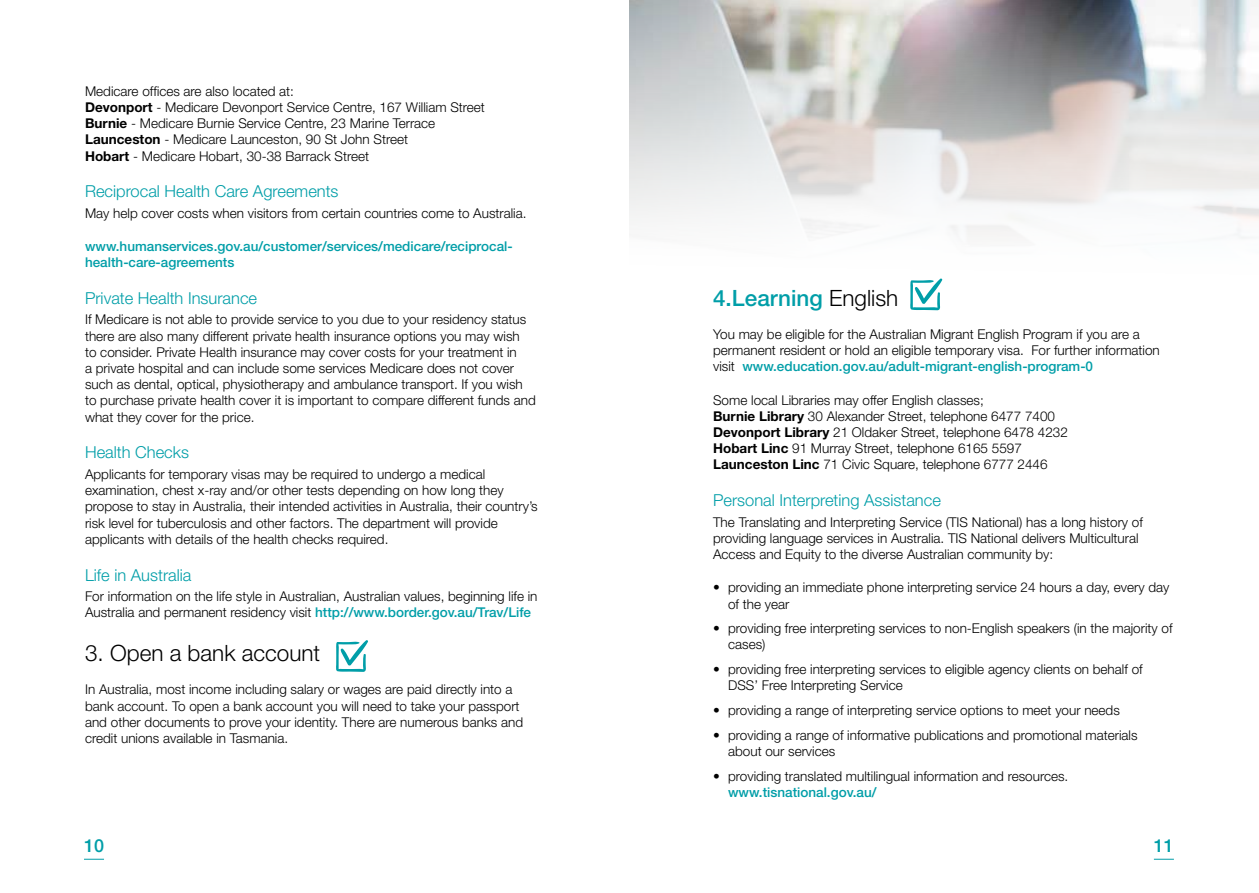
<style>
.page{position:relative;width:1259px;height:893px;background:#fff}
.page>*{position:absolute;margin:0;border:0;box-sizing:border-box;transform-origin:0 0}
.t1{font:300 22.5px "Helvetica Neue";color:#000}
.t2{font:500 22.5px "Helvetica Neue";color:#009ea8}
.t3{font:500 18px "Helvetica Neue";color:#009ea8}
.t4{font:300 16.5px "Helvetica Neue";color:#009ea8}
.t5{font:300 13.5px/16.2px "Helvetica Neue";color:#000}
.t6{font:500 13.5px/16.2px "Helvetica Neue";color:#009ea8}
.s1{font-weight:700}
.s2{font-weight:500;color:#009ea8}
.s3{font-weight:300;color:#000}
</style>
<div class="page">
<svg style="left:84px;top:859px;width:20px;height:1px"></svg>
<svg style="left:1154px;top:859px;width:20px;height:1px"></svg>
<img style="left:629px;top:0;width:630px;height:311px">
<svg style="left:336px;top:640px;width:32px;height:32px"></svg>
<svg style="left:909px;top:278px;width:33px;height:32px"></svg>
<p class="t5" style="left:85px;top:82px;width:401px">Medicare offices are also located at:<br><span class="s1">Devonport</span> - Medicare Devonport Service Centre, 167 William Street <span class="s1">Burnie</span> - Medicare Burnie Service Centre, 23 Marine Terrace <span class="s1">Launceston</span> - Medicare Launceston, 90 St John Street<br><span class="s1">Hobart</span> - Medicare Hobart, 30-38 Barrack Street</p>
<p class="t4" style="left:85px;top:181px;width:255px">Reciprocal Health Care Agreements</p>
<p class="t5" style="left:85px;top:205px;width:443px">May help cover costs when visitors from certain countries come to Australia.</p>
<p class="t6" style="left:85px;top:238px;width:429px">www.humanservices.gov.au/customer/services/medicare/reciprocal&shy;health-care-agreements</p>
<p class="t4" style="left:85px;top:288px;width:174px">Private Health Insurance</p>
<p class="t5" style="left:85px;top:311px;width:452px">If Medicare is not able to provide service to you due to your residency status there are also many different private health insurance options you may wish<br>to consider. Private Health insurance may cover costs for your treatment in<br>a private hospital and can include some services Medicare does not cover such as dental, optical, physiotherapy and ambulance transport. If you wish to purchase private health cover it is important to compare different funds and what they cover for the price.</p>
<p class="t4" style="left:85px;top:442px;width:105px">Health Checks</p>
<p class="t5" style="left:85px;top:466px;width:454px">Applicants for temporary visas may be required to undergo a medical examination, chest x-ray and/or other tests depending on how long they propose to stay in Australia, their intended activities in Australia, their country’s risk level for tuberculosis and other factors. The department will provide applicants with details of the health checks required.</p>
<p class="t4" style="left:85px;top:565px;width:108px">Life in Australia</p>
<p class="t5" style="left:85px;top:588px;width:454px">For information on the life style in Australian, Australian values, beginning life in<br>Australia and permanent residency visit <span class="s2">http://www.border.gov.au/Trav/Life</span></p>
<h1 class="t1" style="left:85px;top:639px;width:237px">3. Open a bank account</h1>
<p class="t5" style="left:85px;top:681px;width:439px">In Australia, most income including salary or wages are paid directly into a bank account. To open a bank account you will need to take your passport and other documents to prove your identity. There are numerous banks and credit unions available in Tasmania.</p>
<h1 class="t2" style="left:713px;top:284px;width:187px">4.Learning <span class="s3">English</span></h1>
<p class="t5" style="left:713px;top:326px;width:448px">You may be eligible for the Australian Migrant English Program if you are a permanent resident or hold an eligible temporary visa. For further information visit <span class="s2">www.education.gov.au/adult-migrant-english-program-0</span></p>
<p class="t5" style="left:713px;top:391px;width:356px">Some local Libraries may offer English classes;<br><span class="s1">Burnie Library</span> 30 Alexander Street, telephone 6477 7400<br><span class="s1">Devonport Library</span> 21 Oldaker Street, telephone 6478 4232<br><span class="s1">Hobart Linc</span> 91 Murray Street, telephone 6165 5597<br><span class="s1">Launceston Linc</span> 71 Civic Square, telephone 6777 2446</p>
<p class="t4" style="left:713px;top:490px;width:229px">Personal Interpreting Assistance</p>
<p class="t5" style="left:713px;top:513px;width:431px">The Translating and Interpreting Service (TIS National) has a long history of providing language services in Australia. TIS National delivers Multicultural<br>Access and Equity to the diverse Australian community by:</p>
<p class="t5" style="left:728px;top:579px;width:443px;text-indent:-15px">• providing an immediate phone interpreting service 24 hours a day, every day of the year</p>
<p class="t5" style="left:728px;top:620px;width:446px;text-indent:-15px">• providing free interpreting services to non-English speakers (in the majority of cases)</p>
<p class="t5" style="left:728px;top:661px;width:416px;text-indent:-15px">• providing free interpreting services to eligible agency clients on behalf of<br>DSS’ Free Interpreting Service</p>
<p class="t5" style="left:713px;top:702px;width:408px">• providing a range of interpreting service options to meet your needs</p>
<p class="t5" style="left:728px;top:727px;width:411px;text-indent:-15px">• providing a range of informative publications and promotional materials about our services</p>
<p class="t5" style="left:713px;top:767px;width:357px">• providing translated multilingual information and resources.</p>
<p class="t6" style="left:728px;top:784px;width:150px">www.tisnational.gov.au/</p>
<h2 class="t3" style="left:84px;top:835px;width:22px">10</h2>
<h2 class="t3" style="left:1154px;top:835px;width:22px">11</h2>
</div>
